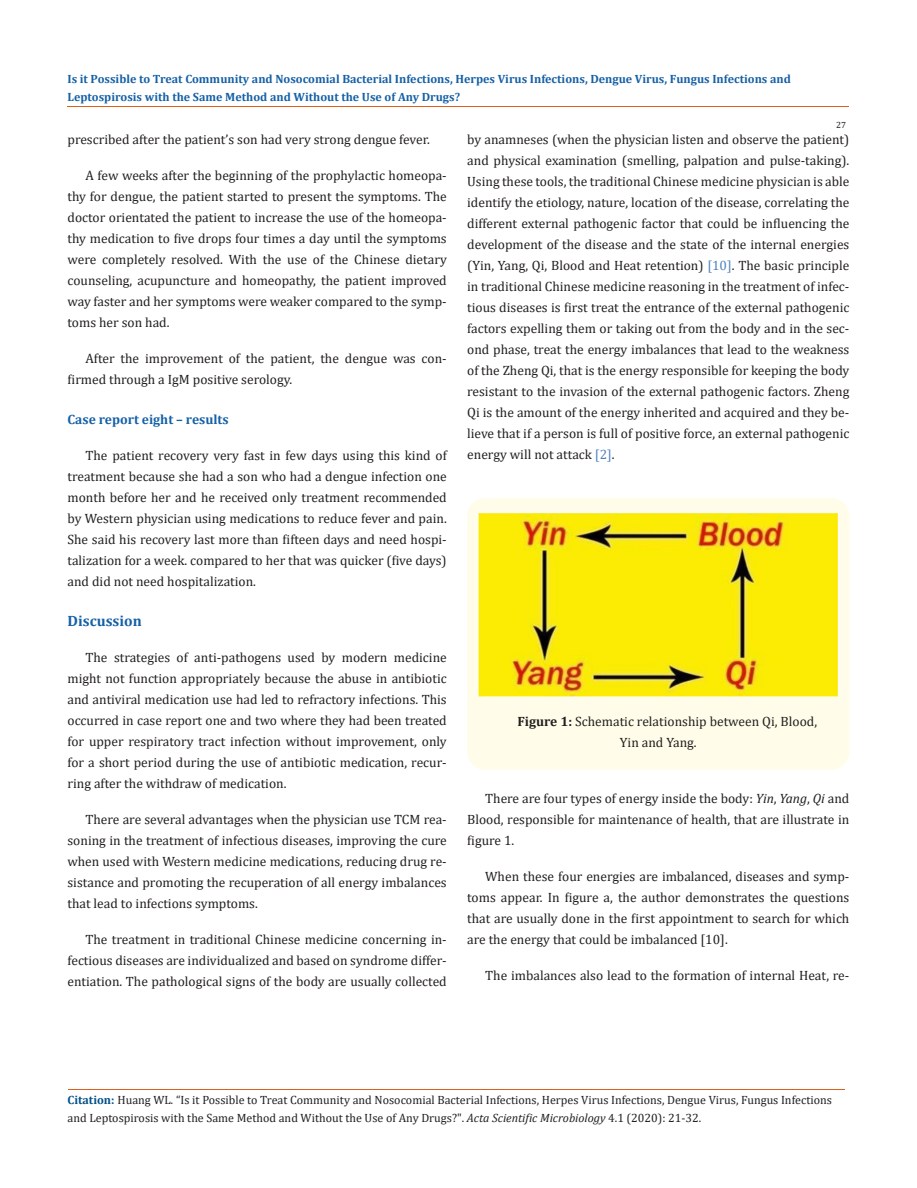
<style>
.page{position:relative;width:917px;height:1188px;background:#fff}
.page>*{position:absolute;margin:0;border:0;box-sizing:border-box;transform-origin:0 0}
.t1{font:700 15px "Cambria";color:#1560a6}
.t2{font:13.5px/21px "Cambria";color:#231f20;text-align:justify}
.t3{font:700 13.5px "Cambria";color:#1560a6}
.t4{font:12px/18px "Cambria";color:#231f20}
.t5{font:700 12px/18px "Cambria";color:#1560a6}
.t6{font:9px "Cambria";color:#231f20}
.s1{color:#4f81bd}
.s2{font-weight:700}
.s3{font-style:italic}
.s4{font-weight:700;color:#035089}
</style>
<div class="page">
<hr style="left:67px;top:106px;width:782px;height:1px;background:#e05d1a">
<div style="left:467px;top:498px;width:382px;height:272px;background:#fffde9;border-radius:18px"></div>
<img style="left:478px;top:513px;width:360px;height:184px">
<hr style="left:69px;top:1089px;width:775px;height:1px;background:#e05d1a">
<p class="t5" style="left:67px;top:69px;width:725px">Is it Possible to Treat Community and Nosocomial Bacterial Infections, Herpes Virus Infections, Dengue Virus, Fungus Infections and<br>Leptospirosis with the Same Method and Without the Use of Any Drugs?</p>
<p class="t2" style="left:67px;top:129px;width:364px">prescribed after the patient’s son had very strong dengue fever.</p>
<p class="t2" style="left:67px;top:165px;width:381px;text-indent:18px">A few weeks after the beginning of the prophylactic homeopa&shy;thy for dengue, the patient started to present the symptoms. The doctor orientated the patient to increase the use of the homeopa&shy;thy medication to five drops four times a day until the symptoms were completely resolved. With the use of the Chinese dietary counseling, acupuncture and homeopathy, the patient improved way faster and her symptoms were weaker compared to the symp&shy;toms her son had.</p>
<p class="t2" style="left:67px;top:348px;width:381px;text-indent:18px">After the improvement of the patient, the dengue was con&shy;firmed through a IgM positive serology.</p>
<p class="t3" style="left:67px;top:410px;width:163px">Case report eight – results</p>
<p class="t2" style="left:67px;top:445px;width:381px;text-indent:18px">The patient recovery very fast in few days using this kind of treatment because she had a son who had a dengue infection one month before her and he received only treatment recommended by Western physician using medications to reduce fever and pain.<br>She said his recovery last more than fifteen days and need hospi&shy;talization for a week. compared to her that was quicker (five days) and did not need hospitalization.</p>
<p class="t1" style="left:67px;top:610px;width:76px">Discussion</p>
<p class="t2" style="left:67px;top:646px;width:381px;text-indent:18px">The strategies of anti-pathogens used by modern medicine might not function appropriately because the abuse in antibiotic and antiviral medication use had led to refractory infections. This occurred in case report one and two where they had been treated for upper respiratory tract infection without improvement, only for a short period during the use of antibiotic medication, recur&shy;ring after the withdraw of medication.</p>
<p class="t2" style="left:67px;top:808px;width:381px;text-indent:18px">There are several advantages when the physician use TCM rea&shy;soning in the treatment of infectious diseases, improving the cure when used with Western medicine medications, reducing drug re&shy;sistance and promoting the recuperation of all energy imbalances that lead to infections symptoms.</p>
<p class="t2" style="left:67px;top:928px;width:381px;text-indent:18px">The treatment in traditional Chinese medicine concerning in&shy;fectious diseases are individualized and based on syndrome differ&shy;entiation. The pathological signs of the body are usually collected</p>
<p class="t6" style="left:836px;top:120px;width:11px">27</p>
<p class="t2" style="left:467px;top:129px;width:384px">by anamneses (when the physician listen and observe the patient) and physical examination (smelling, palpation and pulse-taking).<br>Using these tools, the traditional Chinese medicine physician is able identify the etiology, nature, location of the disease, correlating the different external pathogenic factor that could be influencing the development of the disease and the state of the internal energies (Yin, Yang, Qi, Blood and Heat retention) <span class="s1">[10]</span>. The basic principle in traditional Chinese medicine reasoning in the treatment of infec&shy;tious diseases is first treat the entrance of the external pathogenic factors expelling them or taking out from the body and in the sec&shy;ond phase, treat the energy imbalances that lead to the weakness of the Zheng Qi, that is the energy responsible for keeping the body resistant to the invasion of the external pathogenic factors. Zheng Qi is the amount of the energy inherited and acquired and they be&shy;lieve that if a person is full of positive force, an external pathogenic energy will not attack <span class="s1">[2]</span>.</p>
<p class="t2" style="left:620px;top:711px;width:199px;text-indent:-102px"><span class="s2">Figure 1:</span> Schematic relationship between Qi, Blood,<br>Yin and Yang.</p>
<p class="t2" style="left:467px;top:787px;width:384px;text-indent:18px">There are four types of energy inside the body: <span class="s3">Yin</span>, <span class="s3">Yang</span>, <span class="s3">Qi</span> and Blood, responsible for maintenance of health, that are illustrate in figure 1.</p>
<p class="t2" style="left:467px;top:865px;width:384px;text-indent:18px">When these four energies are imbalanced, diseases and symp&shy;toms appear. In figure a, the author demonstrates the questions that are usually done in the first appointment to search for which are the energy that could be imbalanced [10].</p>
<p class="t2" style="left:485px;top:964px;width:365px">The imbalances also lead to the formation of internal Heat, re-</p>
<p class="t4" style="left:67px;top:1091px;width:766px"><span class="s4">Citation:</span> Huang WL<span class="s3">.</span> “Is it Possible to Treat Community and Nosocomial Bacterial Infections, Herpes Virus Infections, Dengue Virus, Fungus Infections and Leptospirosis with the Same Method and Without the Use of Any Drugs?". <span class="s3">Acta Scientific Microbiology</span> 4.1 (2020): 21-32.</p>
</div>
